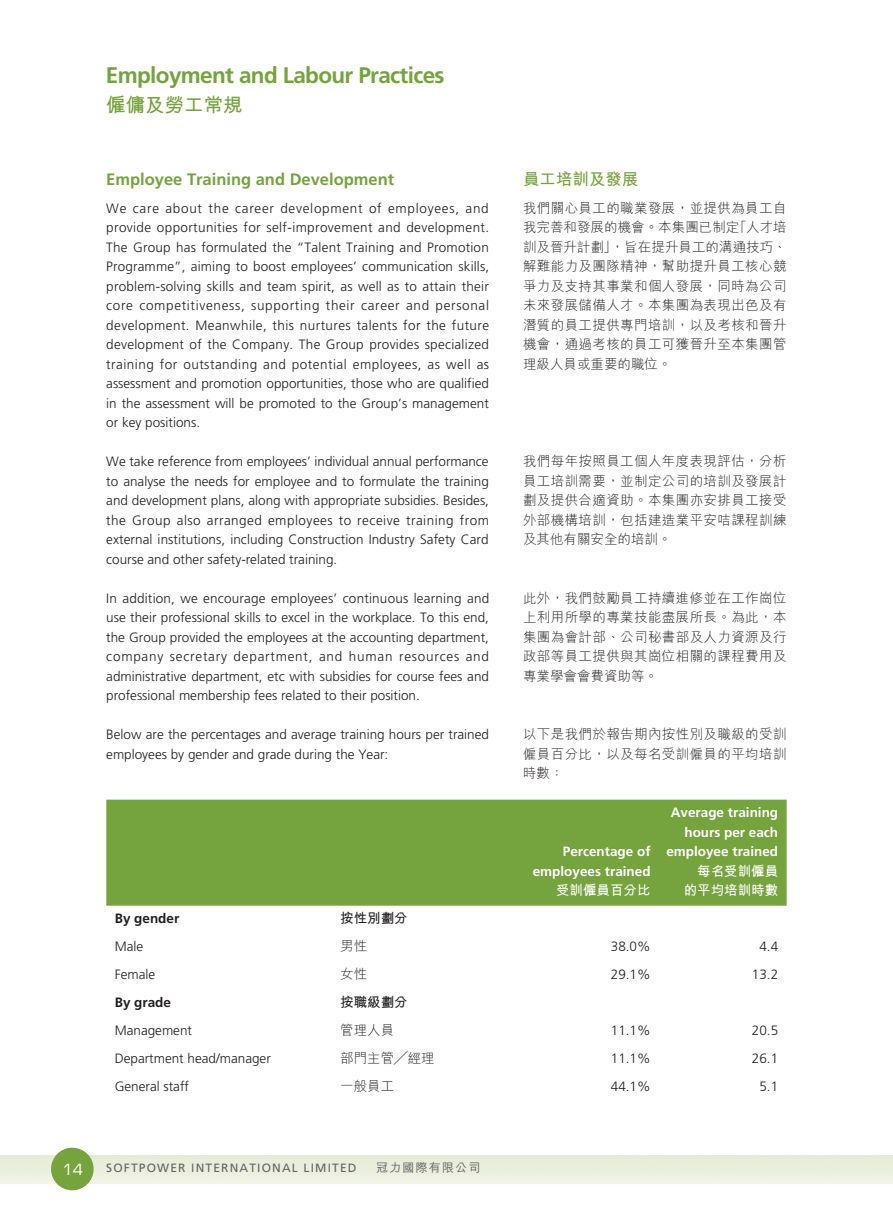
<style>
.page{position:relative;width:893px;height:1212px;background:#fff}
.page>*{position:absolute;margin:0;border:0;box-sizing:border-box;transform-origin:0 0}
.t1{font:700 22.5px "Frutiger LT Std";letter-spacing:-.03em;color:#75a33d}
.t2{font:700 19.5px "M Hei HK";color:#75a33d}
.t3{font:700 16.5px "Frutiger LT Std";color:#75a33d}
.t4{font:700 16.5px "M Hei HK";color:#75a33d}
.t5{font:15px "Eurostile LT Std";color:#fff}
.t6{font:300 13.5px/19.5px "Frutiger LT Std";color:#231f20;text-align:justify}
.t7{font:300 13.5px/19.5px "M Hei HK";letter-spacing:.03em;color:#231f20;text-align:justify}
.t8{font:700 13.5px/19.5px "Frutiger LT Std";color:#fff;text-align:right}
.t9{font:700 13.5px/19.5px "M Hei HK";color:#fff;text-align:right}
.t10{font:700 13.5px "Frutiger LT Std";color:#231f20}
.t11{font:700 13.5px "M Hei HK";color:#231f20}
.t12{font:12px "Frutiger LT Std";letter-spacing:.095em;color:#636366}
.t13{font:500 12px "M Hei HK";letter-spacing:.095em;color:#636366}
</style>
<div class="page">
<div style="left:51px;top:1148px;width:43px;height:42px;background:#75a33d;border-radius:50%"></div>
<div style="left:106px;top:800px;width:681px;height:106px;background:#75a33d"></div>
<h1 class="t1" style="left:106px;top:62px;width:340px">Employment and Labour Practices</h1>
<h2 class="t2" style="left:106px;top:90px;width:138px">僱傭及勞工常規</h2>
<p class="t3" style="left:106px;top:169px;width:289px">Employee Training and Development</p>
<p class="t6" style="left:106px;top:199px;width:384px">We care about the career development of employees, and provide opportunities for self-improvement and development.<br>The Group has formulated the “Talent Training and Promotion Programme”, aiming to boost employees’ communication skills, problem-solving skills and team spirit, as well as to attain their core competitiveness, supporting their career and personal development. Meanwhile, this nurtures talents for the future development of the Company. The Group provides specialized training for outstanding and potential employees, as well as assessment and promotion opportunities, those who are qualified in the assessment will be promoted to the Group’s management or key positions.</p>
<p class="t6" style="left:106px;top:452px;width:384px">We take reference from employees’ individual annual performance to analyse the needs for employee and to formulate the training and development plans, along with appropriate subsidies. Besides, the Group also arranged employees to receive training from external institutions, including Construction Industry Safety Card course and other safety-related training.</p>
<p class="t6" style="left:106px;top:589px;width:384px">In addition, we encourage employees’ continuous learning and use their professional skills to excel in the workplace. To this end, the Group provided the employees at the accounting department, company secretary department, and human resources and administrative department, etc with subsidies for course fees and professional membership fees related to their position.</p>
<p class="t6" style="left:106px;top:725px;width:384px">Below are the percentages and average training hours per trained employees by gender and grade during the Year:</p>
<p class="t4" style="left:523px;top:167px;width:117px">員工培訓及發展</p>
<p class="t7" style="left:523px;top:198px;width:265px">我們關心員工的職業發展，並提供為員工自我完善和發展的機會。本集團已制定「人才培訓及晉升計劃」，旨在提升員工的溝通技巧、解難能力及團隊精神，幫助提升員工核心競爭力及支持其事業和個人發展，同時為公司未來發展儲備人才。本集團為表現出色及有潛質的員工提供專門培訓，以及考核和晉升機會，通過考核的員工可獲晉升至本集團管理級人員或重要的職位。</p>
<p class="t7" style="left:523px;top:451px;width:265px">我們每年按照員工個人年度表現評估，分析員工培訓需要，並制定公司的培訓及發展計劃及提供合適資助。本集團亦安排員工接受外部機構培訓，包括建造業平安咭課程訓練及其他有關安全的培訓。</p>
<p class="t7" style="left:523px;top:588px;width:265px">此外，我們鼓勵員工持續進修並在工作崗位上利用所學的專業技能盡展所長。為此，本集團為會計部、公司秘書部及人力資源及行政部等員工提供與其崗位相關的課程費用及專業學會會費資助等。</p>
<p class="t7" style="left:523px;top:724px;width:265px">以下是我們於報告期內按性別及職級的受訓僱員百分比，以及每名受訓僱員的平均培訓時數：</p>
<p class="t8" style="left:533px;top:842px;width:119px">Percentage of employees trained</p>
<p class="t9" style="left:556px;top:880px;width:96px">受訓僱員百分比</p>
<p class="t8" style="left:666px;top:803px;width:113px">Average training hours per each employee trained</p>
<p class="t9" style="left:684px;top:860px;width:96px">每名受訓僱員的平均培訓時數</p>
<p class="t10" style="left:115px;top:911px;width:66px">By gender</p>
<p class="t11" style="left:340px;top:909px;width:69px">按性別劃分</p>
<p class="t6" style="left:115px;top:937px;width:30px">Male</p>
<p class="t7" style="left:340px;top:936px;width:28px">男性</p>
<p class="t6" style="left:611px;top:937px;width:41px">38.0%</p>
<p class="t6" style="left:759px;top:937px;width:20px">4.4</p>
<p class="t6" style="left:115px;top:965px;width:42px">Female</p>
<p class="t7" style="left:340px;top:964px;width:28px">女性</p>
<p class="t6" style="left:611px;top:965px;width:41px">29.1%</p>
<p class="t6" style="left:752px;top:965px;width:28px">13.2</p>
<p class="t10" style="left:115px;top:995px;width:58px">By grade</p>
<p class="t11" style="left:340px;top:993px;width:69px">按職級劃分</p>
<p class="t6" style="left:115px;top:1021px;width:79px">Management</p>
<p class="t7" style="left:340px;top:1020px;width:55px">管理人員</p>
<p class="t6" style="left:611px;top:1021px;width:41px">11.1%</p>
<p class="t6" style="left:752px;top:1021px;width:28px">20.5</p>
<p class="t6" style="left:115px;top:1049px;width:158px">Department head/manager</p>
<p class="t7" style="left:340px;top:1048px;width:96px">部門主管╱經理</p>
<p class="t6" style="left:611px;top:1049px;width:41px">11.1%</p>
<p class="t6" style="left:752px;top:1049px;width:28px">26.1</p>
<p class="t6" style="left:115px;top:1077px;width:76px">General staff</p>
<p class="t7" style="left:340px;top:1076px;width:55px">一般員工</p>
<p class="t6" style="left:611px;top:1077px;width:41px">44.1%</p>
<p class="t6" style="left:759px;top:1077px;width:20px">5.1</p>
<p class="t5" style="left:62px;top:1160px;width:22px">14</p>
<p class="t12" style="left:106px;top:1160px;width:252px">SOFTPOWER INTERNATIONAL LIMITED</p>
<p class="t13" style="left:376px;top:1158px;width:106px">冠力國際有限公司</p>
</div>
